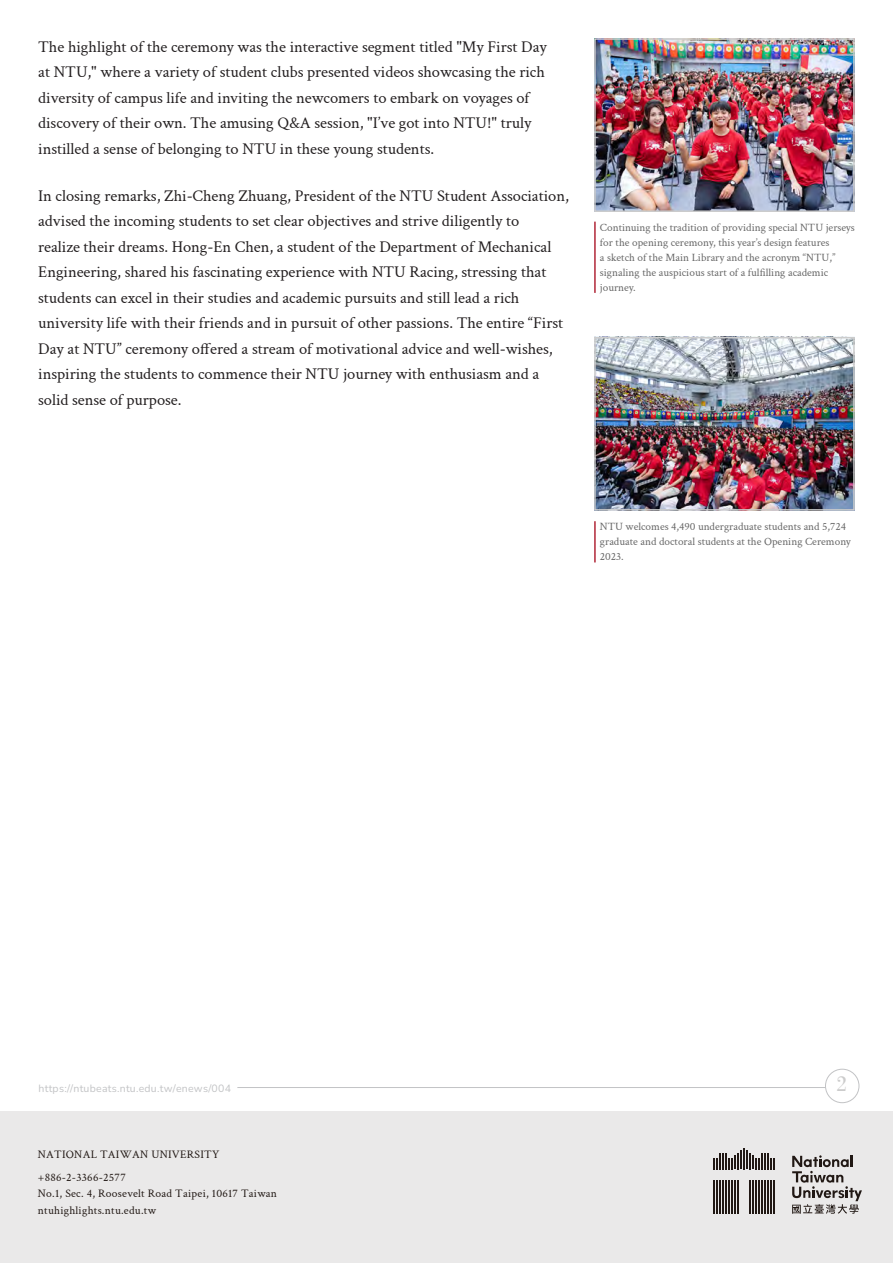
<style>
.page{position:relative;width:893px;height:1263px;background:#fff}
.page>*{position:absolute;margin:0;border:0;box-sizing:border-box;transform-origin:0 0}
.t1{font:22.5px "Bodoni";color:#ccc}
.t2{font:16.5px/25.5px "Crimson Text";letter-spacing:-.005em;color:#231f20}
.t3{font:11.55px/23.1px "Crimson Text";letter-spacing:.02em;color:#211814}
.t4{font:11.25px/15px "Crimson Text";color:#666}
.t5{font:200 10.5px "Nunito";letter-spacing:.025em;color:#c2c3c5}
</style>
<div class="page">
<div style="left:0;top:1112px;width:893px;height:151px;background:#eae9e9"></div>
<hr style="left:743px;top:1148px;width:2px;height:21px;background:#211814">
<svg style="left:713px;top:1150px;width:62px;height:19px"></svg>
<hr style="left:774px;top:1180px;width:1px;height:34px;background:#211814">
<hr style="left:771px;top:1180px;width:1px;height:34px;background:#211814">
<hr style="left:768px;top:1180px;width:1px;height:34px;background:#211814">
<hr style="left:765px;top:1180px;width:1px;height:34px;background:#211814">
<hr style="left:762px;top:1180px;width:1px;height:34px;background:#211814">
<hr style="left:759px;top:1180px;width:1px;height:34px;background:#211814">
<hr style="left:756px;top:1180px;width:1px;height:34px;background:#211814">
<hr style="left:753px;top:1180px;width:1px;height:34px;background:#211814">
<hr style="left:750px;top:1180px;width:1px;height:34px;background:#211814">
<hr style="left:737px;top:1180px;width:2px;height:34px;background:#211814">
<hr style="left:734px;top:1180px;width:2px;height:34px;background:#211814">
<hr style="left:731px;top:1180px;width:2px;height:34px;background:#211814">
<hr style="left:728px;top:1180px;width:2px;height:34px;background:#211814">
<hr style="left:725px;top:1180px;width:2px;height:34px;background:#211814">
<hr style="left:722px;top:1180px;width:2px;height:34px;background:#211814">
<hr style="left:719px;top:1180px;width:2px;height:34px;background:#211814">
<hr style="left:716px;top:1180px;width:2px;height:34px;background:#211814">
<hr style="left:713px;top:1180px;width:2px;height:34px;background:#211814">
<svg style="left:792px;top:1155px;width:70px;height:59px"></svg>
<hr style="left:237px;top:1087px;width:601px;height:1px;background:#c2c3c5">
<div style="left:825px;top:1069px;width:34px;height:34px;background:#fff;border-radius:50%"></div>
<div style="left:825px;top:1069px;width:34px;height:34px;border:1px solid #c2c3c5;border-radius:50%"></div>
<img style="left:597px;top:41px;width:255px;height:168px">
<div style="left:594px;top:38px;width:261px;height:174px;border:2px solid #ccc"></div>
<img style="left:597px;top:340px;width:255px;height:168px">
<div style="left:594px;top:337px;width:261px;height:174px;border:2px solid #ccc"></div>
<hr style="left:594px;top:222px;width:2px;height:71px;background:#b12637">
<hr style="left:594px;top:521px;width:2px;height:41px;background:#b12637">
<p class="t2" style="left:38px;top:33px;width:510px">The highlight of the ceremony was the interactive segment titled "My First Day at NTU," where a variety of student clubs presented videos showcasing the rich diversity of campus life and inviting the newcomers to embark on voyages of discovery of their own. The amusing Q&amp;A session, "I’ve got into NTU!" truly instilled a sense of belonging to NTU in these young students.</p>
<p class="t2" style="left:38px;top:182px;width:532px">In closing remarks, Zhi-Cheng Zhuang, President of the NTU Student Association, advised the incoming students to set clear objectives and strive diligently to<br>realize their dreams. Hong-En Chen, a student of the Department of Mechanical Engineering, shared his fascinating experience with NTU Racing, stressing that students can excel in their studies and academic pursuits and still lead a rich university life with their friends and in pursuit of other passions. The entire “First Day at NTU” ceremony offered a stream of motivational advice and well-wishes, inspiring the students to commence their NTU journey with enthusiasm and a solid sense of purpose.</p>
<p class="t4" style="left:600px;top:219px;width:256px">Continuing the tradition of providing special NTU jerseys for the opening ceremony, this year’s design features<br>a sketch of the Main Library and the acronym “NTU,” signaling the auspicious start of a fulfilling academic journey.</p>
<p class="t4" style="left:600px;top:519px;width:252px">NTU welcomes 4,490 undergraduate students and 5,724 graduate and doctoral students at the Opening Ceremony<br>2023.</p>
<p class="t5" style="left:39px;top:1081px;width:194px">https://ntubeats.ntu.edu.tw/enews/004</p>
<p class="t1" style="left:836px;top:1071px;width:13px">2</p>
<p class="t3" style="left:38px;top:1142px;width:183px">NATIONAL TAIWAN UNIVERSITY +886-2-3366-2577</p>
<p class="t3" style="left:38px;top:1185px;width:241px;line-height:16.8px">No.1, Sec. 4, Roosevelt Road Taipei, 10617 Taiwan ntuhighlights.ntu.edu.tw</p>
</div>
